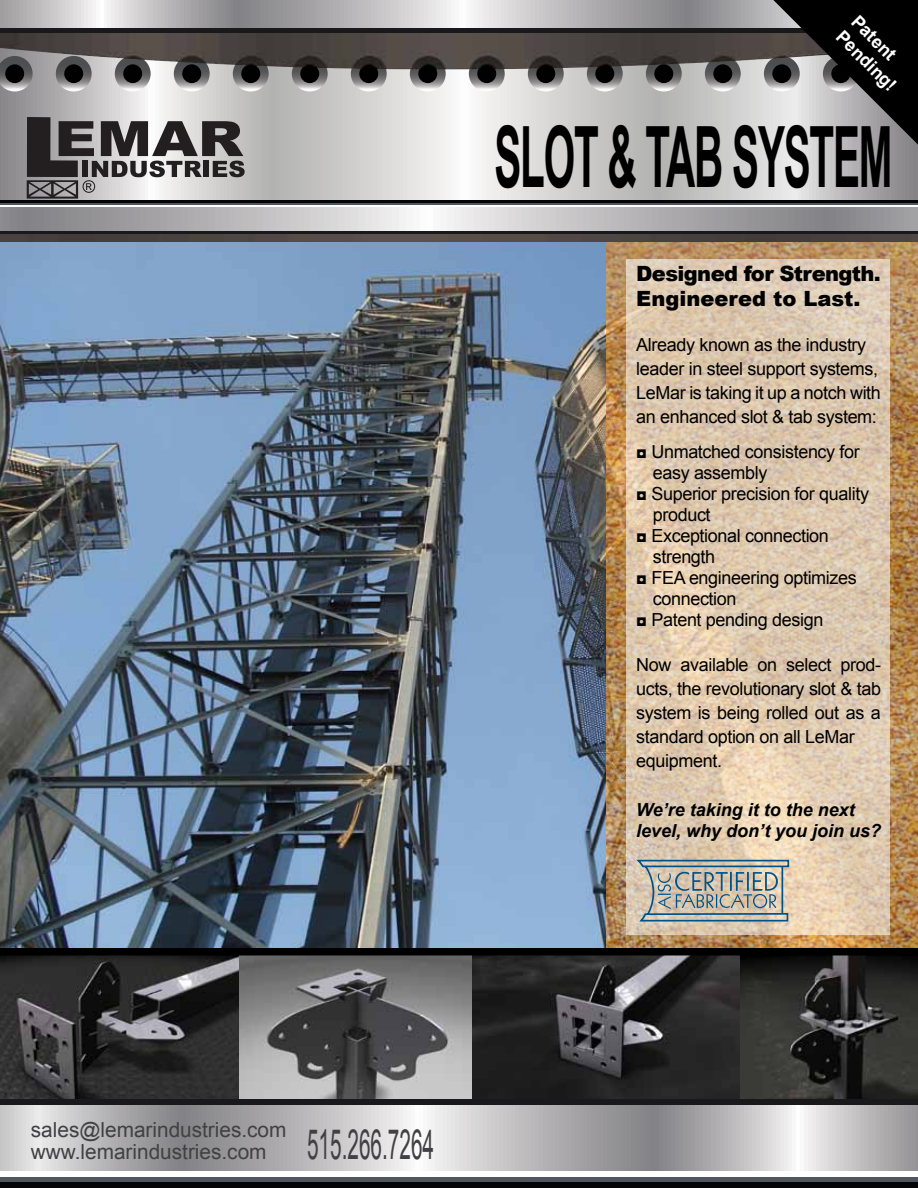
<style>
.page{position:relative;width:918px;height:1188px;background:#fff}
.page>*{position:absolute;margin:0;border:0;box-sizing:border-box;transform-origin:0 0}
.t1{font:700 84.6px "Arial";letter-spacing:-.03em;color:#000;scale:.48 1}
.t2{font:900 21px/25.2px "Arial";letter-spacing:-.03em;color:#000}
.t3{font:20.85px/22.5px "Arial";color:#414042}
.t4{font:18px/24px "Arial";letter-spacing:-.02em;color:#000}
.t5{font:italic 700 18px/21px "Arial";color:#000}
.t6{font:700 18px/21.6px "Arial";color:#fff}
.s1{font-size:41.55px}
</style>
<div class="page">
<img style="left:740px;top:956px;width:178px;height:143px">
<img style="left:471px;top:956px;width:269px;height:143px">
<img style="left:0;top:956px;width:240px;height:143px">
<img style="left:240px;top:956px;width:231px;height:143px">
<img style="left:0;top:242px;width:607px;height:706px">
<img style="left:607px;top:242px;width:311px;height:706px">
<svg style="left:0;top:79px;width:918px;height:122px"></svg>
<svg style="left:705px;top:56px;width:36px;height:36px"></svg>
<div style="left:713px;top:64px;width:19px;height:19px;background:#010101;border-radius:50%"></div>
<svg style="left:646px;top:56px;width:36px;height:36px"></svg>
<div style="left:654px;top:64px;width:19px;height:19px;background:#010101;border-radius:50%"></div>
<svg style="left:587px;top:56px;width:36px;height:36px"></svg>
<div style="left:595px;top:64px;width:19px;height:19px;background:#010101;border-radius:50%"></div>
<svg style="left:528px;top:56px;width:36px;height:36px"></svg>
<div style="left:536px;top:64px;width:19px;height:19px;background:#010101;border-radius:50%"></div>
<svg style="left:469px;top:56px;width:36px;height:36px"></svg>
<div style="left:477px;top:64px;width:19px;height:19px;background:#010101;border-radius:50%"></div>
<svg style="left:410px;top:56px;width:36px;height:36px"></svg>
<div style="left:418px;top:64px;width:19px;height:19px;background:#010101;border-radius:50%"></div>
<svg style="left:351px;top:56px;width:36px;height:36px"></svg>
<div style="left:359px;top:64px;width:19px;height:19px;background:#010101;border-radius:50%"></div>
<svg style="left:292px;top:56px;width:36px;height:36px"></svg>
<div style="left:300px;top:64px;width:19px;height:19px;background:#010101;border-radius:50%"></div>
<svg style="left:233px;top:56px;width:36px;height:36px"></svg>
<div style="left:241px;top:64px;width:19px;height:19px;background:#010101;border-radius:50%"></div>
<svg style="left:174px;top:56px;width:36px;height:36px"></svg>
<div style="left:182px;top:64px;width:19px;height:19px;background:#010101;border-radius:50%"></div>
<svg style="left:115px;top:56px;width:36px;height:36px"></svg>
<div style="left:123px;top:64px;width:19px;height:19px;background:#010101;border-radius:50%"></div>
<svg style="left:56px;top:56px;width:36px;height:36px"></svg>
<div style="left:64px;top:64px;width:19px;height:19px;background:#010101;border-radius:50%"></div>
<svg style="left:0;top:79px;width:33px;height:13px"></svg>
<div style="left:5px;top:64px;width:19px;height:19px;background:#010101;border-radius:50%"></div>
<img style="left:0;top:33px;width:757px;height:46px">
<svg style="left:0;top:0;width:757px;height:29px"></svg>
<hr style="left:0;top:29px;width:918px;height:4px;background:#19181b">
<svg style="left:757px;top:0;width:161px;height:159px"></svg>
<div style="left:0;top:948px;width:918px;height:8px;background:#000"></div>
<svg style="left:626px;top:259px;width:264px;height:675px"></svg>
<img style="left:0;top:233px;width:918px;height:9px">
<svg style="left:0;top:207px;width:918px;height:24px"></svg>
<hr style="left:0;top:231px;width:918px;height:2px;background:#19181b">
<hr style="left:0;top:203px;width:918px;height:2px;background:#4f5660">
<hr style="left:0;top:201px;width:918px;height:2px;background:#040406">
<svg style="left:0;top:1105px;width:918px;height:66px"></svg>
<div style="left:0;top:1099px;width:918px;height:6px;background:#19181b"></div>
<div style="left:0;top:1177px;width:918px;height:6px;background:#4f5660"></div>
<div style="left:0;top:1182px;width:918px;height:6px;background:#040406"></div>
<svg style="left:636px;top:860px;width:153px;height:62px"></svg>
<svg style="left:27px;top:117px;width:218px;height:82px"></svg>
<p class="t6" style="left:862px;top:11px;width:79px;rotate:45deg">PATENT<br>PENDING!</p>
<h1 class="t1" style="left:494px;top:100px;width:831px">SLOT &amp; TAB SYSTEM</h1>
<p class="t2" style="left:636px;top:260px;width:246px">Designed for Strength.<br>Engineered to Last.</p>
<p class="t4" style="left:636px;top:333px;width:246px">Already known as the industry leader in steel support systems,<br>LeMar is taking it up a notch with an enhanced slot &amp; tab system:</p>
<p class="t4" style="left:636px;top:439px;width:225px">◘ Unmatched consistency for</p>
<p class="t4" style="left:653px;top:460px;width:116px">easy assembly</p>
<p class="t4" style="left:636px;top:481px;width:234px">◘ Superior precision for quality</p>
<p class="t4" style="left:653px;top:502px;width:59px">product</p>
<p class="t4" style="left:636px;top:523px;width:194px">◘ Exceptional connection</p>
<p class="t4" style="left:653px;top:544px;width:64px">strength</p>
<p class="t4" style="left:636px;top:565px;width:222px">◘ FEA engineering optimizes</p>
<p class="t4" style="left:653px;top:586px;width:85px">connection</p>
<p class="t4" style="left:636px;top:607px;width:189px">◘ Patent pending design</p>
<p class="t4" style="left:636px;top:652px;width:246px">Now available on select prod&shy;ucts, the revolutionary slot &amp; tab system is being rolled out as a standard option on all LeMar equipment.</p>
<p class="t5" style="left:636px;top:800px;width:246px">We’re taking it to the next level, why don’t you join us?</p>
<p class="t3" style="left:31px;top:1118px;width:405px">sales@lemarindustries.com www.lemarindustries.com <span class="s1">515.266.7264</span></p>
</div>
